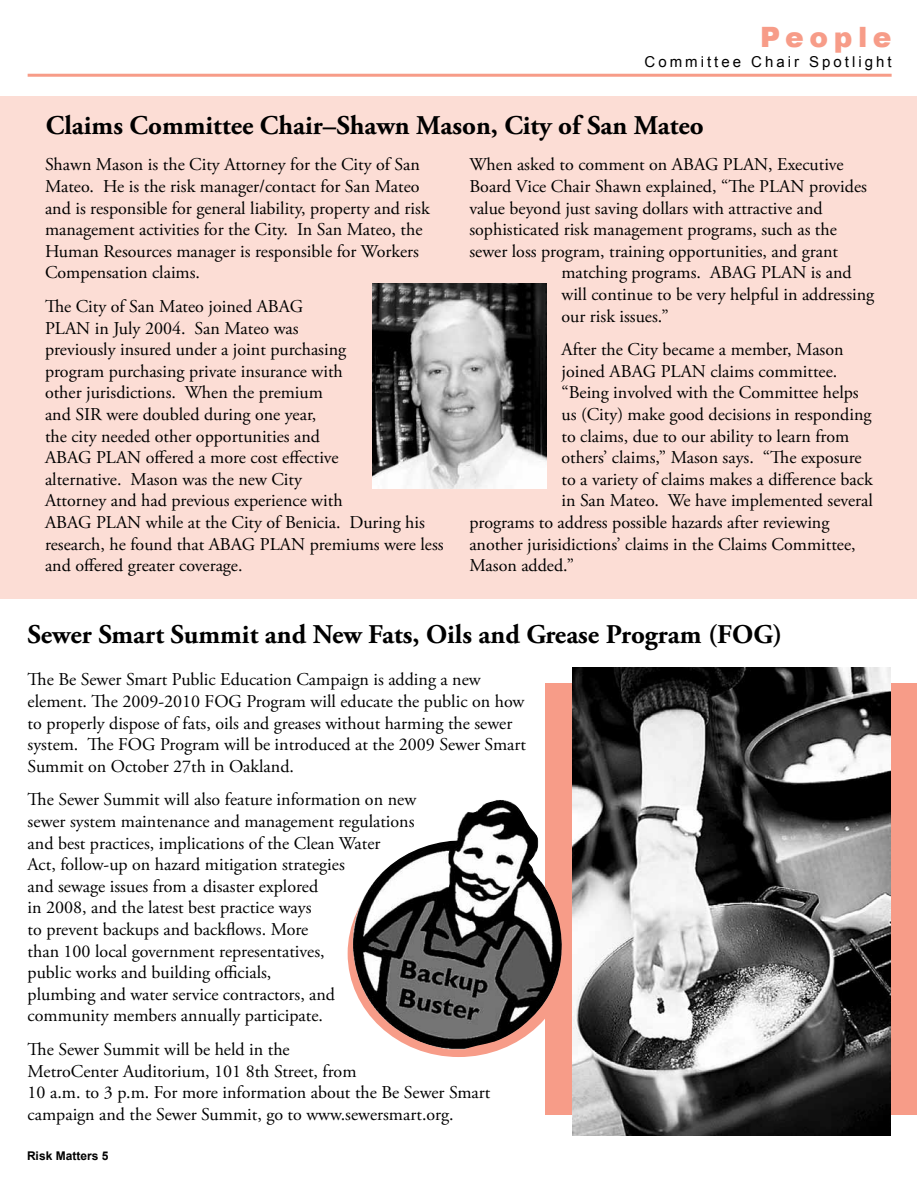
<style>
.page{position:relative;width:918px;height:1188px;background:#fff}
.page>*{position:absolute;margin:0;border:0;box-sizing:border-box;transform-origin:0 0}
.t1{font:900 28.05px "Arial";letter-spacing:.2em;color:#f79c88}
.t2{font:700 27px "Adobe Garamond Pro";color:#000}
.t3{font:18px/21.6px "Adobe Garamond Pro";color:#000}
.t4{font:15px "Arial";letter-spacing:.2em;color:#000}
.t5{font:700 12px "Arial";color:#000}
</style>
<div class="page">
<div style="left:545px;top:683px;width:372px;height:431px;background:#f79c88"></div>
<div style="left:1px;top:97px;width:916px;height:502px;background:#fcddd5"></div>
<img style="left:372px;top:283px;width:175px;height:206px">
<hr style="left:28px;top:74px;width:864px;height:3px;background:#f79c88">
<img style="left:572px;top:668px;width:318px;height:468px">
<img style="left:347px;top:800px;width:215px;height:249px">
<h1 class="t1" style="left:760px;top:17px;width:133px">People</h1>
<p class="t4" style="left:645px;top:52px;width:249px">Committee Chair Spotlight</p>
<h2 class="t2" style="left:46px;top:109px;width:660px">Claims Committee Chair–Shawn Mason, City of San Mateo</h2>
<p class="t3" style="left:45px;top:154px;width:386px">Shawn Mason is the City Attorney for the City of San Mateo. He is the risk manager/contact for San Mateo and is responsible for general liability, property and risk management activities for the City. In San Mateo, the Human Resources manager is responsible for Workers Compensation claims.</p>
<p class="t3" style="left:45px;top:296px;width:400px">The City of San Mateo joined ABAG<br>PLAN in July 2004. San Mateo was<br>previously insured under a joint purchasing<br>program purchasing private insurance with<br>other jurisdictions. When the premium<br>and SIR were doubled during one year,<br>the city needed other opportunities and<br>ABAG PLAN offered a more cost effective<br>alternative. Mason was the new City<br>Attorney and had previous experience with<br>ABAG PLAN while at the City of Benicia. During his research, he found that ABAG PLAN premiums were less and offered greater coverage.</p>
<p class="t3" style="left:469px;top:154px;width:376px">When asked to comment on ABAG PLAN, Executive</p>
<p class="t3" style="left:469px;top:176px;width:399px">Board Vice Chair Shawn explained, “The PLAN provides</p>
<p class="t3" style="left:469px;top:198px;width:355px">value beyond just saving dollars with attractive and</p>
<p class="t3" style="left:469px;top:219px;width:369px">sophisticated risk management programs, such as the</p>
<p class="t3" style="left:469px;top:241px;width:370px">sewer loss program, training opportunities, and grant</p>
<p class="t3" style="left:561px;top:262px;width:292px">matching programs. ABAG PLAN is and</p>
<p class="t3" style="left:561px;top:284px;width:314px">will continue to be very helpful in addressing</p>
<p class="t3" style="left:561px;top:306px;width:109px">our risk issues.”</p>
<p class="t3" style="left:561px;top:339px;width:284px">After the City became a member, Mason</p>
<p class="t3" style="left:561px;top:361px;width:277px">joined ABAG PLAN claims committee.</p>
<p class="t3" style="left:561px;top:382px;width:299px">“Being involved with the Committee helps</p>
<p class="t3" style="left:561px;top:404px;width:312px">us (City) make good decisions in responding</p>
<p class="t3" style="left:561px;top:426px;width:289px">to claims, due to our ability to learn from</p>
<p class="t3" style="left:561px;top:447px;width:302px">others’ claims,” Mason says. “The exposure</p>
<p class="t3" style="left:561px;top:469px;width:313px">to a variety of claims makes a difference back</p>
<p class="t3" style="left:561px;top:490px;width:313px">in San Mateo. We have implemented several</p>
<p class="t3" style="left:469px;top:512px;width:362px">programs to address possible hazards after reviewing</p>
<p class="t3" style="left:469px;top:534px;width:388px">another jurisidictions’ claims in the Claims Committee,</p>
<p class="t3" style="left:469px;top:555px;width:106px">Mason added.”</p>
<h2 class="t2" style="left:28px;top:619px;width:756px">Sewer Smart Summit and New Fats, Oils and Grease Program (FOG)</h2>
<p class="t3" style="left:28px;top:670px;width:500px">The Be Sewer Smart Public Education Campaign is adding a new element. The 2009-2010 FOG Program will educate the public on how to properly dispose of fats, oils and greases without harming the sewer system. The FOG Program will be introduced at the 2009 Sewer Smart Summit on October 27th in Oakland.</p>
<p class="t3" style="left:28px;top:790px;width:390px">The Sewer Summit will also feature information on new sewer system maintenance and management regulations and best practices, implications of the Clean Water<br>Act, follow-up on hazard mitigation strategies<br>and sewage issues from a disaster explored<br>in 2008, and the latest best practice ways<br>to prevent backups and backflows. More<br>than 100 local government representatives,<br>public works and building officials,<br>plumbing and water service contractors, and community members annually participate.</p>
<p class="t3" style="left:28px;top:1039px;width:464px">The Sewer Summit will be held in the<br>MetroCenter Auditorium, 101 8th Street, from<br>10 a.m. to 3 p.m. For more information about the Be Sewer Smart campaign and the Sewer Summit, go to www.sewersmart.org.</p>
<p class="t5" style="left:27px;top:1147px;width:83px">Risk Matters 5</p>
</div>
